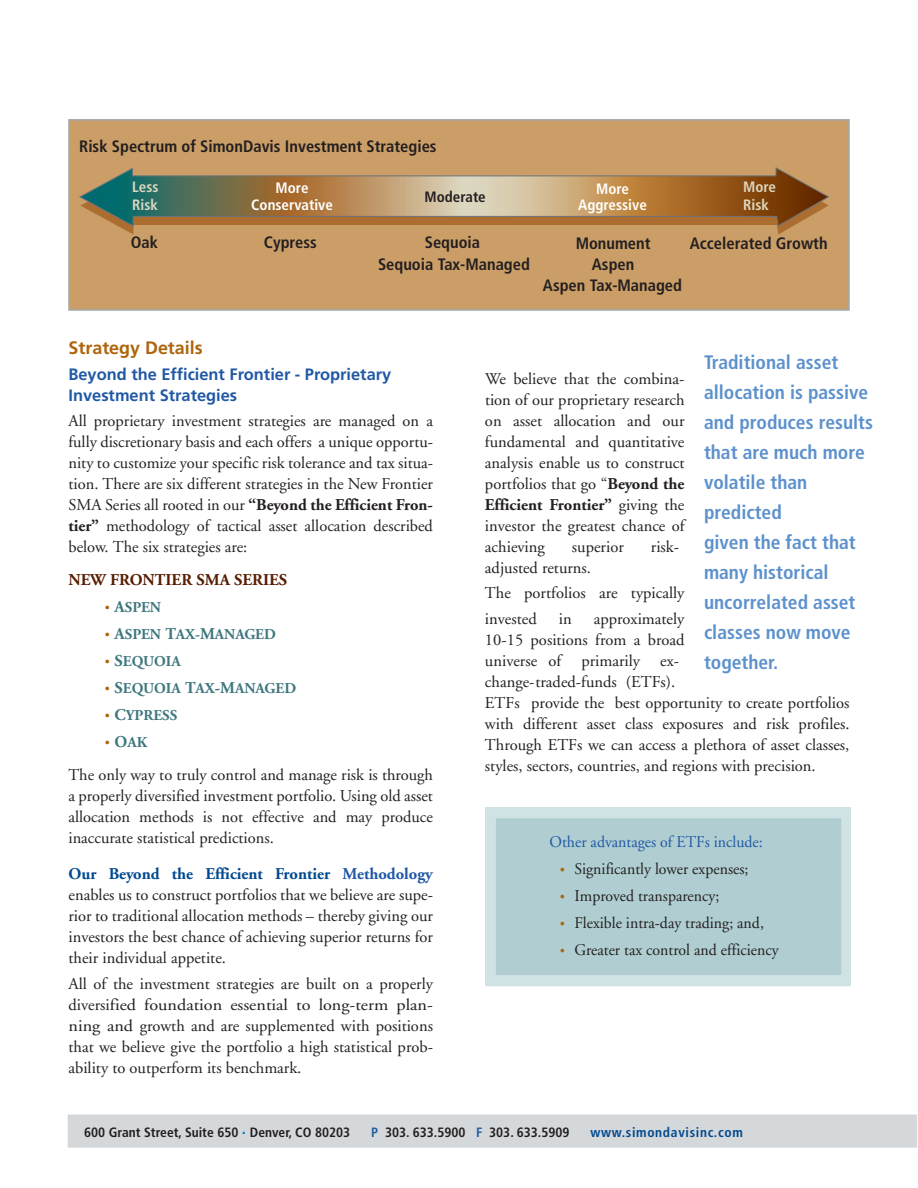
<style>
.page{position:relative;width:918px;height:1188px;background:#fff}
.page>*{position:absolute;margin:0;border:0;box-sizing:border-box;transform-origin:0 0}
.t1{font:700 condensed 19.5px/30px "Frutiger";color:#5d91cc}
.t2{font:700 18px "Frutiger";color:#ad650d}
.t3{font:16.5px/21px "Adobe Garamond";color:#231f20;text-align:justify}
.t4{font:700 condensed 16.5px/21px "Frutiger";color:#231f20;text-align:center}
.t5{font:700 16.5px/21px "Frutiger";color:#2058a5}
.t6{font:700 16.5px "Adobe Garamond";color:#581c00}
.t7{font:16.35px/27px "Adobe Garamond";color:#231f20}
.t8{font:700 15px/27px "Adobe Garamond";color:#3f777f}
.t9{font:700 condensed 15px/16.5px "Frutiger";color:#fff;text-align:center}
.t10{font:700 condensed 15px/18px "Frutiger";color:#dcd7c0}
.t11{font:700 condensed 15px "Frutiger";color:#231f20}
.t12{font:700 condensed 13.5px "Frutiger";color:#231f20}
.t13{font:700 condensed 13.5px "Frutiger";letter-spacing:.05em;color:#014990}
.s1{font-weight:700}
.s2{font-size:16.5px}
.s3{font-weight:700;color:#014990}
.s4{font-weight:700;color:#2058a5}
.s5{color:#2058a5}
.s6{color:#1f5fa4}
</style>
<div class="page">
<div style="left:68px;top:1114px;width:849px;height:34px;background:#d5d8da"></div>
<div style="left:69px;top:120px;width:780px;height:190px;background:#cb9e67"></div>
<svg style="left:79px;top:167px;width:750px;height:59px"></svg>
<div style="left:485px;top:807px;width:366px;height:179px;background:#d0e2e4"></div>
<div style="left:496px;top:818px;width:345px;height:157px;background:#b0ced1"></div>
<p class="t4" style="left:79px;top:135px;width:359px">Risk Spectrum of SimonDavis Investment Strategies</p>
<p class="t11" style="left:425px;top:188px;width:63px">Moderate</p>
<p class="t9" style="left:578px;top:180px;width:70px">More<br>Aggressive</p>
<p class="t10" style="left:743px;top:177px;width:34px">More<br>Risk</p>
<p class="t10" style="left:132px;top:178px;width:28px">Less<br>Risk</p>
<p class="t4" style="left:131px;top:232px;width:29px">Oak</p>
<p class="t4" style="left:264px;top:232px;width:54px">Cypress</p>
<p class="t4" style="left:378px;top:232px;width:153px">Sequoia<br>Sequoia Tax-Managed</p>
<p class="t4" style="left:543px;top:233px;width:141px">Monument<br>Aspen<br>Aspen Tax-Managed</p>
<p class="t4" style="left:690px;top:233px;width:139px">Accelerated Growth</p>
<p class="t9" style="left:251px;top:180px;width:83px">More<br>Conservative</p>
<p class="t2" style="left:68px;top:337px;width:136px">Strategy Details</p>
<p class="t5" style="left:68px;top:363px;width:324px">Beyond the Efficient Frontier - Proprietary<br>Investment Strategies</p>
<p class="t3" style="left:68px;top:411px;width:366px">All proprietary investment strategies are managed on a fully discretionary basis and each offers a unique opportu&shy;nity to customize your specific risk tolerance and tax situa&shy;tion. There are six different strategies in the New Frontier SMA Series all rooted in our <span class="s1">“Beyond the Efficient Fron&shy;tier”</span> methodology of tactical asset allocation described below. The six strategies are:</p>
<p class="t6" style="left:69px;top:571px;width:220px">NEW FRONTIER SMA SERIES</p>
<p class="t8" style="left:104px;top:594px;width:193px"><sup>.</sup> <span class="s2">A</span>SPEN<br><sup>.</sup> <span class="s2">A</span>SPEN <span class="s2">T</span>AX-<span class="s2">M</span>ANAGED<br><sup>.</sup> <span class="s2">S</span>EQUOIA<br><sup>.</sup> <span class="s2">S</span>EQUOIA <span class="s2">T</span>AX<span class="s2">-M</span>ANAGED <sup>.</sup> <span class="s2">C</span>YPRESS<br><sup>.</sup> <span class="s2">O</span>AK</p>
<p class="t3" style="left:68px;top:765px;width:366px">The only way to truly control and manage risk is through a properly diversified investment portfolio. Using old asset allocation methods is not effective and may produce inaccurate statistical predictions.</p>
<p class="t3" style="left:68px;top:864px;width:366px"><span class="s3">Our Beyond the Efficient Frontier</span> <span class="s4">Methodology </span>enables us to construct portfolios that we believe are supe&shy;rior to traditional allocation methods – thereby giving our investors the best chance of achieving superior returns for their individual appetite.</p>
<p class="t3" style="left:68px;top:973px;width:366px">All of the investment strategies are built on a properly diversified foundation essential to long-term plan&shy;ning and growth and are supplemented with positions that we believe give the portfolio a high statistical prob&shy;ability to outperform its benchmark.</p>
<p class="t1" style="left:704px;top:347px;width:171px">Traditional asset allocation is passive and produces results that are much more volatile than predicted<br>given the fact that many historical uncorrelated asset classes now move together.</p>
<p class="t3" style="left:485px;top:368px;width:201px">We believe that the combina&shy;tion of our proprietary research on asset allocation and our fundamental and quantitative analysis enable us to construct portfolios that go “<span class="s1">Beyond the Efficient Frontier”</span> giving the investor the greatest chance of achieving</p>
<p class="t3" style="left:572px;top:536px;width:53px">superior</p>
<p class="t3" style="left:651px;top:536px;width:30px">risk-</p>
<p class="t3" style="left:485px;top:555px;width:201px;line-height:25.5px;text-align:left">adjusted returns.<br>The portfolios are typically invested</p>
<p class="t3" style="left:485px;top:608px;width:366px;text-align:left;text-indent:109px">approximately<br>10-15 positions from a broad<br>universe of primarily ex-<br>change-traded-funds (ETFs).<br>ETFs provide the best opportunity to create portfolios with different asset class exposures and risk profiles.<br>Through ETFs we can access a plethora of asset classes, styles, sectors, countries, and regions with precision.</p>
<p class="t3" style="left:559px;top:608px;width:14px">in</p>
<p class="t7" style="left:559px;top:829px;width:222px;text-indent:-9px"><span class="s5">Other advantages of ETFs include:<br></span><sup>.</sup> Significantly lower expenses;<br><sup>.</sup> <span class="s2">I</span>mproved transparency;<br><sup>.</sup> Flexible intra-day trading; and,<br><sup>.</sup> Greater tax control and efficiency</p>
<p class="t12" style="left:84px;top:1124px;width:267px">600 Grant Street, Suite 650 <sup>.</sup> Denver, CO 80203</p>
<p class="t12" style="left:371px;top:1124px;width:200px"><span class="s6">P</span> 303. 633.5900 <span class="s6">F</span> 303. 633.5909</p>
<p class="t13" style="left:591px;top:1124px;width:154px">www.simondavisinc.com</p>
</div>
